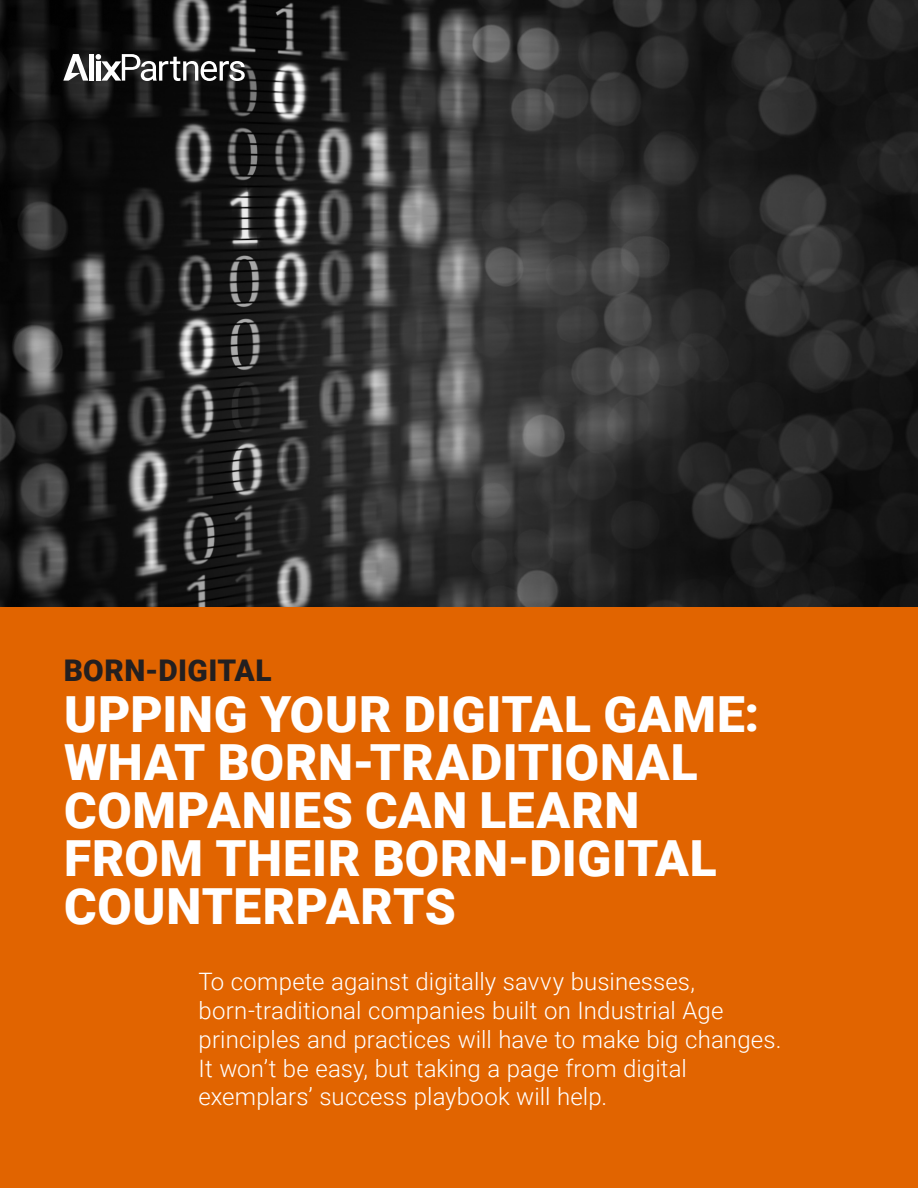
<style>
.page{position:relative;width:918px;height:1188px;background:#fff}
.page>*{position:absolute;margin:0;border:0;box-sizing:border-box;transform-origin:0 0}
.Heading_1{font:900 49.8px/48px "Roboto";letter-spacing:.01em;color:#fff}
.Heading_1-2{font:900 29.85px "Roboto";letter-spacing:.015em;color:#231f20}
.Subheading_1{font:300 24px/28.8px "Roboto";letter-spacing:.005em;color:#fff}
</style>
<div class="page">
<img style="left:0;top:0;width:918px;height:608px">
<div style="left:0;top:608px;width:918px;height:580px;background:#e16400"></div>
<svg style="left:96px;top:54px;width:149px;height:27px"></svg>
<div style="left:89px;top:54px;width:5px;height:27px;background:#fff"></div>
<div style="left:96px;top:61px;width:5px;height:20px;background:#fff"></div>
<svg style="left:63px;top:54px;width:25px;height:27px"></svg>
<p class="Heading_1-2" style="left:64px;top:649px;width:209px">BORN-DIGITAL</p>
<p class="Heading_1" style="left:64px;top:688px;width:697px">UPPING YOUR DIGITAL GAME:<br>WHAT BORN-TRADITIONAL<br>COMPANIES CAN LEARN<br>FROM THEIR BORN-DIGITAL<br>COUNTERPARTS</p>
<p class="Subheading_1" style="left:199px;top:966px;width:584px">To compete against digitally savvy businesses, born-traditional companies built on Industrial Age principles and practices will have to make big changes.<br>It won’t be easy, but taking a page from digital exemplars’ success playbook will help.</p>
</div>
